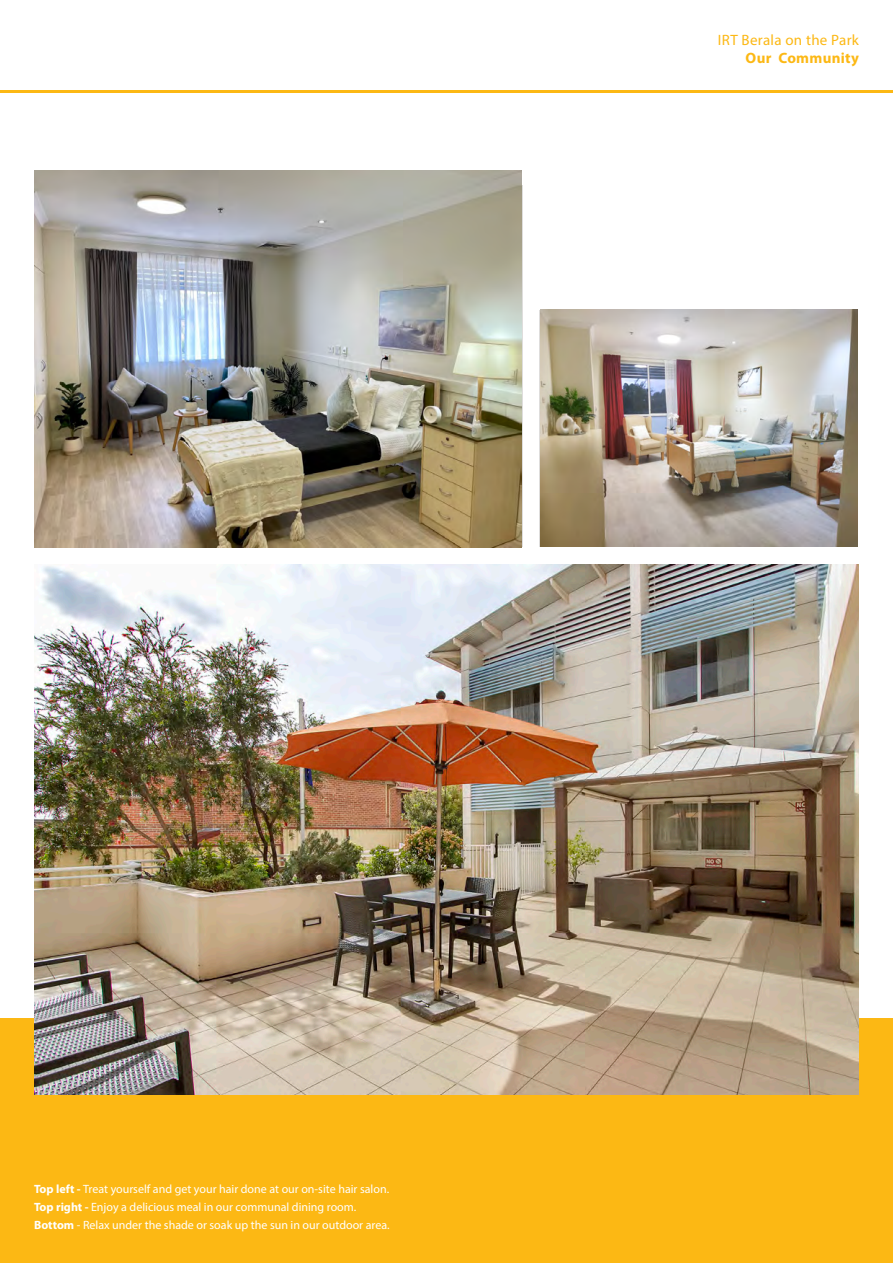
<style>
.page{position:relative;width:893px;height:1263px;background:#fff}
.page>*{position:absolute;margin:0;border:0;box-sizing:border-box;transform-origin:0 0}
.t1{font:15px "Myriad Pro";letter-spacing:.02em;color:#fcb814}
.t2{font:700 15px "Myriad Pro";letter-spacing:.02em;color:#fcb814}
.t3{font:12px/18px "Myriad Pro";color:#fff}
.s1{font-weight:700}
</style>
<div class="page">
<div style="left:0;top:1019px;width:893px;height:244px;background:#fcb814"></div>
<hr style="left:0;top:91px;width:893px;height:2px;background:#fcb814">
<img style="left:34px;top:564px;width:825px;height:530px">
<img style="left:34px;top:171px;width:487px;height:377px">
<img style="left:540px;top:309px;width:318px;height:238px">
<p class="t1" style="left:718px;top:31px;width:142px">IRT Berala on the Park</p>
<p class="t2" style="left:745px;top:48px;width:115px">Our Community</p>
<p class="t3" style="left:34px;top:1180px;width:357px"><span class="s1">Top left -</span> Treat yourself and get your hair done at our on-site hair salon.<br><span class="s1">Top right -</span> Enjoy a delicious meal in our communal dining room.<br><span class="s1">Bottom</span> - Relax under the shade or soak up the sun in our outdoor area.</p>
</div>
